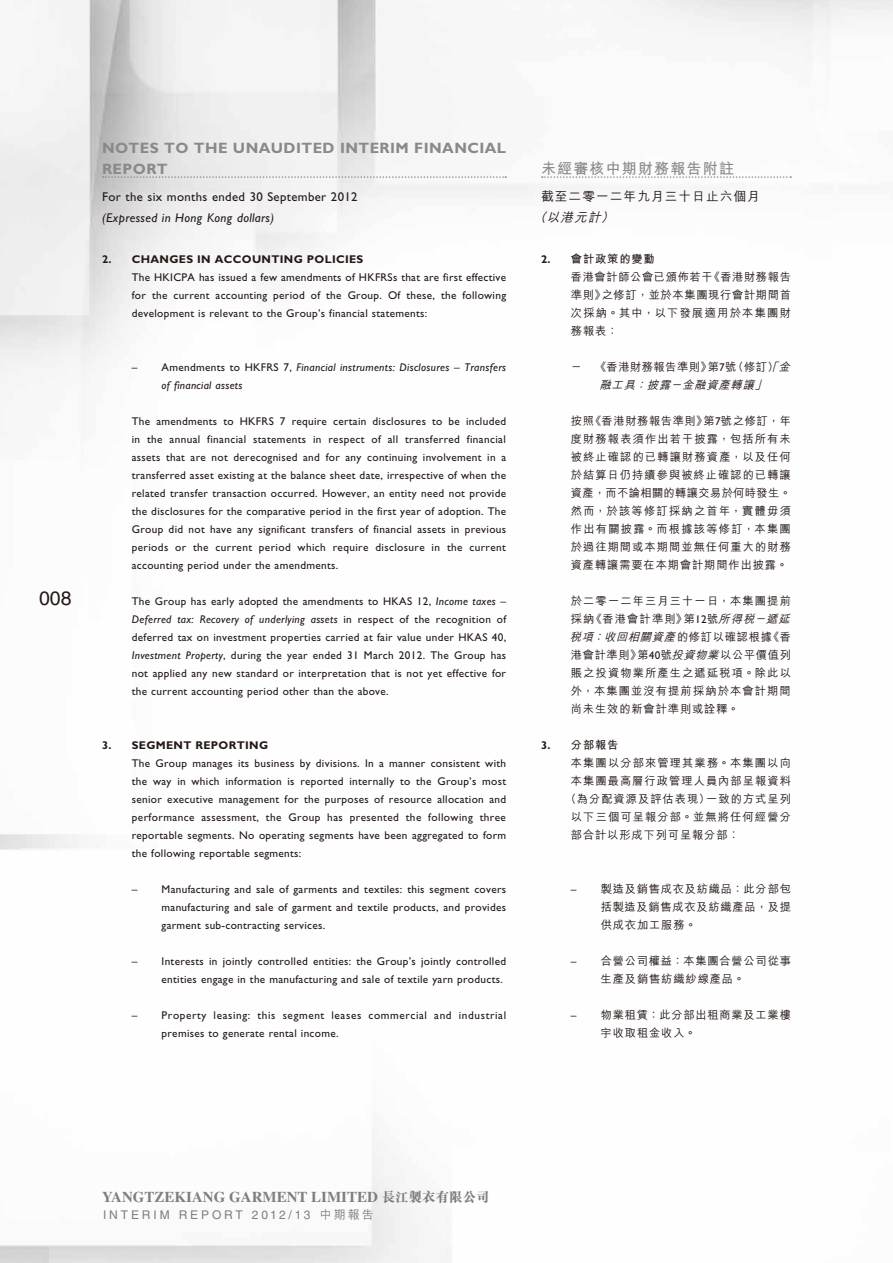
<style>
.page{position:relative;width:893px;height:1263px;background:#fff}
.page>*{position:absolute;margin:0;border:0;box-sizing:border-box;transform-origin:0 0}
.t1{font:19.5px "Helvetica LT Std";color:#231916}
.t2{font:700 15px/21px "Gill Sans Std";letter-spacing:.025em;color:#898989}
.t3{font:700 15px "Times LT Std";color:#7e7e7e}
.t4{font:700 15px "M Hei HK";letter-spacing:.08em;color:#898989}
.t5{font:12.75px "Gill Sans Std";letter-spacing:.03em;color:#231916}
.t6{font:italic 12.75px "Gill Sans Std";letter-spacing:.03em;color:#231916}
.t7{font:500 12.75px "M Hei HK";letter-spacing:.08em;color:#231916}
.t8{font:italic 500 12.75px "M Hei HK";color:#231916}
.t9{font:12px "Helvetica LT Std";letter-spacing:.24em;color:#7e7e7e}
.t10{font:11.25px/18px "Gill Sans Std";letter-spacing:.03em;color:#231916;text-align:justify}
.t11{font:500 11.25px/18px "M Hei HK";letter-spacing:.08em;color:#231916;text-align:justify}
.t12{font:500 11.25px/18px "M Hei HK";letter-spacing:.1em;color:#231916}
.t13{font:11.25px/18px "Gill Sans Std";letter-spacing:.055em;color:#231916}
.t14{font:italic 11.25px/18px "Gill Sans Std";letter-spacing:.03em;color:#231916}
.t15{font:500 11.25px/18px "M Hei HK";letter-spacing:.06em;color:#231916}
.t16{font:700 11.25px "Gill Sans Std";letter-spacing:.03em;color:#231916}
.t17{font:500 11.25px/18px "M Hei HK";letter-spacing:.045em;color:#231916;text-align:center}
.t18{font:700 11.25px "M Hei HK";color:#231916}
.s1{font-style:normal}
.s2{font-style:italic}
.s3{font-family:"Gill Sans Std";font-weight:700}
.s4{font-weight:700}
.s5{font-family:"Gill Sans Std";font-weight:400}
.s6{font-family:"Gill Sans Std"}
.s7{font-family:"M Sung HK";font-weight:800;font-size:13.5px}
.s8{font-family:"M Hei HK";font-weight:500}
</style>
<div class="page">
<img style="left:0;top:0;width:893px;height:1263px">
<svg style="left:103px;top:176px;width:403px;height:2px"></svg>
<svg style="left:542px;top:176px;width:249px;height:2px"></svg>
<h1 class="t1" style="left:39px;top:586px;width:34px">008</h1>
<h2 class="t2" style="left:102px;top:137px;width:406px">NOTES TO THE UNAUDITED INTERIM FINANCIAL<br>REPORT</h2>
<p class="t5" style="left:102px;top:190px;width:257px">For the six months ended 30 September 2012</p>
<p class="t6" style="left:102px;top:211px;width:174px">(Expressed in Hong Kong dollars)</p>
<p class="t16" style="left:102px;top:253px;width:263px">2. CHANGES IN ACCOUNTING POLICIES</p>
<p class="t10" style="left:132px;top:268px;width:376px">The HKICPA has issued a few amendments of HKFRSs that are first effective for the current accounting period of the Group. Of these, the following development is relevant to the Group’s financial statements:</p>
<p class="t14" style="left:162px;top:358px;width:346px;text-indent:-30px"><span class="s1">– Amendments to HKFRS 7,</span> Financial instruments: Disclosures – Transfers of financial assets</p>
<p class="t10" style="left:132px;top:412px;width:376px">The amendments to HKFRS 7 require certain disclosures to be included in the annual financial statements in respect of all transferred financial assets that are not derecognised and for any continuing involvement in a transferred asset existing at the balance sheet date, irrespective of when the related transfer transaction occurred. However, an entity need not provide the disclosures for the comparative period in the first year of adoption. The Group did not have any significant transfers of financial assets in previous periods or the current period which require disclosure in the current accounting period under the amendments.</p>
<p class="t10" style="left:132px;top:592px;width:376px">The Group has early adopted the amendments to HKAS 12, <span class="s2">Income taxes – Deferred tax: Recovery of underlying assets</span> in respect of the recognition of deferred tax on investment properties carried at fair value under HKAS 40, <span class="s2">Investment Property</span>, during the year ended 31 March 2012. The Group has not applied any new standard or interpretation that is not yet effective for the current accounting period other than the above.</p>
<p class="t16" style="left:102px;top:739px;width:168px">3. SEGMENT REPORTING</p>
<p class="t10" style="left:132px;top:754px;width:376px">The Group manages its business by divisions. In a manner consistent with the way in which information is reported internally to the Group’s most senior executive management for the purposes of resource allocation and performance assessment, the Group has presented the following three reportable segments. No operating segments have been aggregated to form the following reportable segments:</p>
<p class="t10" style="left:162px;top:880px;width:346px;text-indent:-30px">– Manufacturing and sale of garments and textiles: this segment covers manufacturing and sale of garment and textile products, and provides garment sub-contracting services.</p>
<p class="t10" style="left:132px;top:952px;width:376px;text-align:right">– Interests in jointly controlled entities: the Group’s jointly controlled entities engage in the manufacturing and sale of textile yarn products.</p>
<p class="t13" style="left:162px;top:1006px;width:346px;text-indent:-30px">– Property leasing: this segment leases commercial and industrial premises to generate rental income.</p>
<h2 class="t4" style="left:541px;top:158px;width:194px">未經審核中期財務報告附註</h2>
<p class="t7" style="left:541px;top:188px;width:220px">截至二零一二年九月三十日止六個月</p>
<p class="t8" style="left:533px;top:209px;width:86px">（以港元計）</p>
<p class="t15" style="left:571px;top:249px;width:222px;text-indent:-30px"><span class="s3">2.</span> <span class="s4">會計政策的變動<br></span>香港會計師公會已頒佈若干《香港財務報告準則》之修訂，並於本集團現行會計期間首次採納。其中，以下發展適用於本集團財務報表：</p>
<p class="t17" style="left:571px;top:357px;width:224px">－ 《香港財務報告準則》第<span class="s5">7</span>號（修訂<span class="s2">「</span>）<span class="s2">金融工具：披露－金融資產轉讓」</span></p>
<p class="t11" style="left:571px;top:411px;width:222px">按照《香港財務報告準則》第<span class="s5">7</span>號之修訂，年度財務報表須作出若干披露，包括所有未被終止確認的已轉讓財務資產，以及任何於結算日仍持續參與被終止確認的已轉讓資產，而不論相關的轉讓交易於何時發生。然而，於該等修訂採納之首年，實體毋須作出有關披露。而根據該等修訂，本集團於過往期間或本期間並無任何重大的財務資產轉讓需要在本期會計期間作出披露。</p>
<p class="t12" style="left:570px;top:591px;width:225px">於二零一二年三月三十一日，本集團提前採納《香港會計準則》第<span class="s5">12</span>號<span class="s2">所得稅－遞延稅項：收回相關資產</span>的修訂以確認根據《香港會計準則》第<span class="s5">40</span>號<span class="s2">投資物業</span>以公平價值列賬之投資物業所產生之遞延稅項。除此以外，本集團並沒有提前採納於本會計期間尚未生效的新會計準則或詮釋。</p>
<p class="t18" style="left:541px;top:737px;width:79px"><span class="s6">3.</span> 分部報告</p>
<p class="t12" style="left:571px;top:753px;width:222px">本集團以分部來管理其業務。本集團以向</p>
<p class="t11" style="left:571px;top:771px;width:222px">本集團最高層行政管理人員內部呈報資料</p>
<p class="t11" style="left:565px;top:789px;width:227px">（為分配資源及評估表現）一致的方式呈列</p>
<p class="t12" style="left:571px;top:807px;width:222px">以下三個可呈報分部。並無將任何經營分</p>
<p class="t11" style="left:571px;top:825px;width:170px">部合計以形成下列可呈報分部︰</p>
<p class="t11" style="left:601px;top:879px;width:192px;text-indent:-30px"><span class="s5">–</span> 製造及銷售成衣及紡織品：此分部包括製造及銷售成衣及紡織產品，及提供成衣加工服務。</p>
<p class="t11" style="left:601px;top:951px;width:192px;text-indent:-30px"><span class="s5">–</span> 合營公司權益：本集團合營公司從事生產及銷售紡織紗線產品。</p>
<p class="t11" style="left:601px;top:1005px;width:192px;text-indent:-30px"><span class="s5">–</span> 物業租賃：此分部出租商業及工業樓宇收取租金收入。</p>
<h2 class="t3" style="left:102px;top:1188px;width:389px">YANGTZEKIANG GARMENT LIMITED <span class="s7">長江製衣有限公司</span></h2>
<p class="t9" style="left:103px;top:1208px;width:272px">INTERIM REPORT 2012/13 <span class="s8">中期報告</span></p>
</div>
